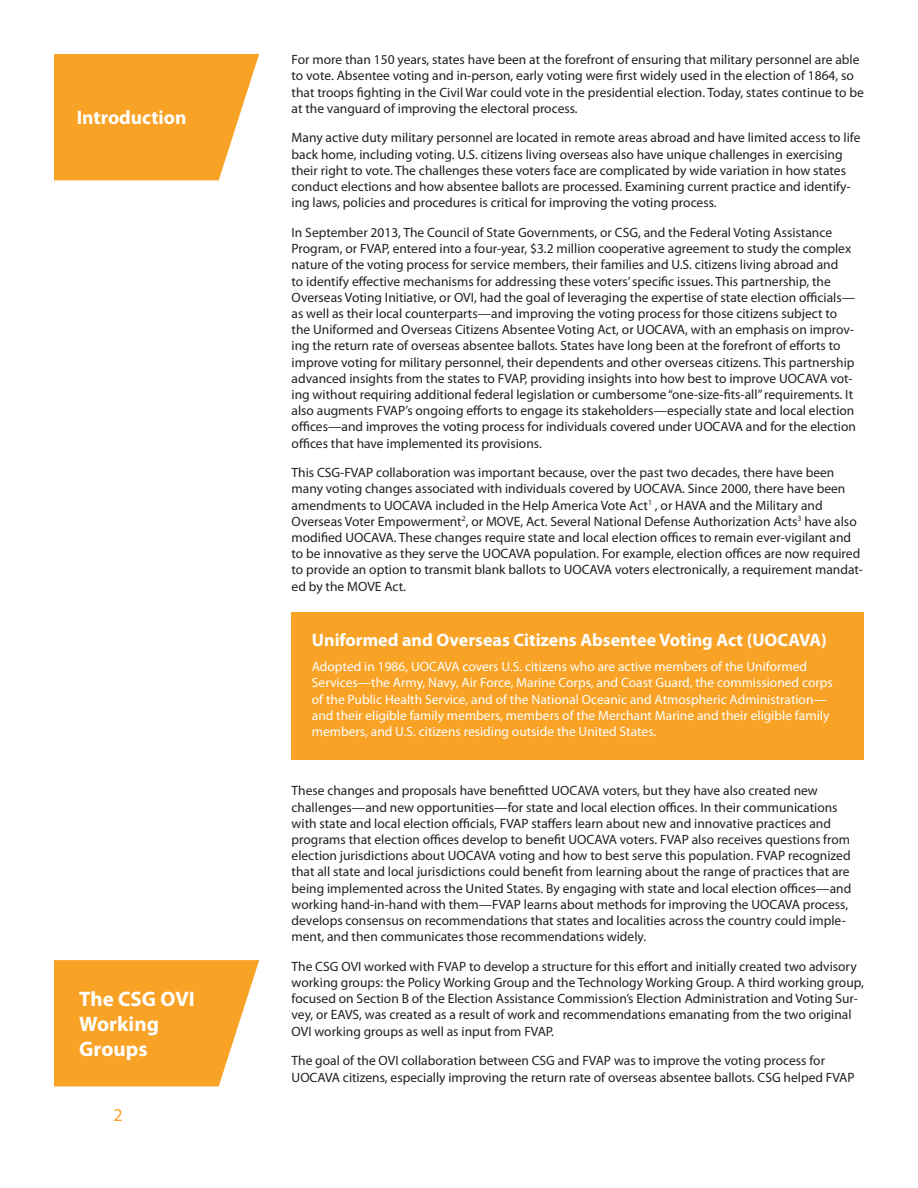
<style>
.page{position:relative;width:918px;height:1188px;background:#fff}
.page>*{position:absolute;margin:0;border:0;box-sizing:border-box;transform-origin:0 0}
.t1{font:700 21px/25.2px "Myriad Pro";color:#fff}
.t2{font:700 19.5px "Myriad Pro";color:#fff}
.Paragraph_Style_1{font:700 18px "Myriad Pro";color:#fff}
.t3{font:18px "Myriad Pro";color:#f9a326}
.t4{font:13.5px/16.2px "Myriad Pro";color:#231f20}
.Paragraph_Style_1-2{font:13.5px/16.2px "Myriad Pro";color:#fff}
</style>
<div class="page">
<div style="left:292px;top:612px;width:572px;height:148px;background:#f9a326"></div>
<svg style="left:54px;top:54px;width:205px;height:126px;background:#f9ab3b"></svg>
<svg style="left:54px;top:960px;width:205px;height:126px;background:#f9ac3b"></svg>
<p class="t2" style="left:77px;top:105px;width:111px">Introduction</p>
<p class="t1" style="left:79px;top:986px;width:117px">The CSG OVI<br>Working<br>Groups</p>
<h3 class="t3" style="left:114px;top:1104px;width:11px">2</h3>
<p class="t4" style="left:292px;top:51px;width:574px">For more than 150 years, states have been at the forefront of ensuring that military personnel are able to vote. Absentee voting and in-person, early voting were first widely used in the election of 1864, so that troops fighting in the Civil War could vote in the presidential election. Today, states continue to be at the vanguard of improving the electoral process.</p>
<p class="t4" style="left:292px;top:130px;width:570px">Many active duty military personnel are located in remote areas abroad and have limited access to life back home, including voting. U.S. citizens living overseas also have unique challenges in exercising their right to vote. The challenges these voters face are complicated by wide variation in how states conduct elections and how absentee ballots are processed. Examining current practice and identify&shy;ing laws, policies and procedures is critical for improving the voting process.</p>
<p class="t4" style="left:292px;top:224px;width:566px">In September 2013, The Council of State Governments, or CSG, and the Federal Voting Assistance Program, or FVAP, entered into a four-year, $3.2 million cooperative agreement to study the complex nature of the voting process for service members, their families and U.S. citizens living abroad and<br>to identify effective mechanisms for addressing these voters’ specific issues. This partnership, the Overseas Voting Initiative, or OVI, had the goal of leveraging the expertise of state election officials— as well as their local counterparts—and improving the voting process for those citizens subject to the Uniformed and Overseas Citizens Absentee Voting Act, or UOCAVA, with an emphasis on improv&shy;ing the return rate of overseas absentee ballots. States have long been at the forefront of efforts to improve voting for military personnel, their dependents and other overseas citizens. This partnership advanced insights from the states to FVAP, providing insights into how best to improve UOCAVA vot&shy;ing without requiring additional federal legislation or cumbersome “one-size-fits-all” requirements. It also augments FVAP’s ongoing efforts to engage its stakeholders—especially state and local election offices—and improves the voting process for individuals covered under UOCAVA and for the election offices that have implemented its provisions.</p>
<p class="t4" style="left:292px;top:464px;width:573px">This CSG-FVAP collaboration was important because, over the past two decades, there have been many voting changes associated with individuals covered by UOCAVA. Since 2000, there have been amendments to UOCAVA included in the Help America Vote Act<sup>1</sup> , or HAVA and the Military and Overseas Voter Empowerment<sup>2</sup>, or MOVE, Act. Several National Defense Authorization Acts<sup>3</sup> have also modified UOCAVA. These changes require state and local election offices to remain ever-vigilant and to be innovative as they serve the UOCAVA population. For example, election offices are now required to provide an option to transmit blank ballots to UOCAVA voters electronically, a requirement mandat&shy;ed by the MOVE Act.</p>
<p class="Paragraph_Style_1" style="left:312px;top:628px;width:516px">Uniformed and Overseas Citizens Absentee Voting Act (UOCAVA)</p>
<p class="Paragraph_Style_1-2" style="left:312px;top:658px;width:523px">Adopted in 1986, UOCAVA covers U.S. citizens who are active members of the Uniformed Services—the Army, Navy, Air Force, Marine Corps, and Coast Guard, the commissioned corps of the Public Health Service, and of the National Oceanic and Atmospheric Administration— and their eligible family members, members of the Merchant Marine and their eligible family members, and U.S. citizens residing outside the United States.</p>
<p class="t4" style="left:292px;top:783px;width:561px">These changes and proposals have benefitted UOCAVA voters, but they have also created new challenges—and new opportunities—for state and local election offices. In their communications with state and local election officials, FVAP staffers learn about new and innovative practices and programs that election offices develop to benefit UOCAVA voters. FVAP also receives questions from election jurisdictions about UOCAVA voting and how to best serve this population. FVAP recognized that all state and local jurisdictions could benefit from learning about the range of practices that are being implemented across the United States. By engaging with state and local election offices—and working hand-in-hand with them—FVAP learns about methods for improving the UOCAVA process, develops consensus on recommendations that states and localities across the country could imple&shy;ment, and then communicates those recommendations widely.</p>
<p class="t4" style="left:292px;top:958px;width:574px">The CSG OVI worked with FVAP to develop a structure for this effort and initially created two advisory working groups: the Policy Working Group and the Technology Working Group. A third working group, focused on Section B of the Election Assistance Commission’s Election Administration and Voting Sur&shy;vey, or EAVS, was created as a result of work and recommendations emanating from the two original OVI working groups as well as input from FVAP.</p>
<p class="t4" style="left:292px;top:1053px;width:565px">The goal of the OVI collaboration between CSG and FVAP was to improve the voting process for<br>UOCAVA citizens, especially improving the return rate of overseas absentee ballots. CSG helped FVAP</p>
</div>
